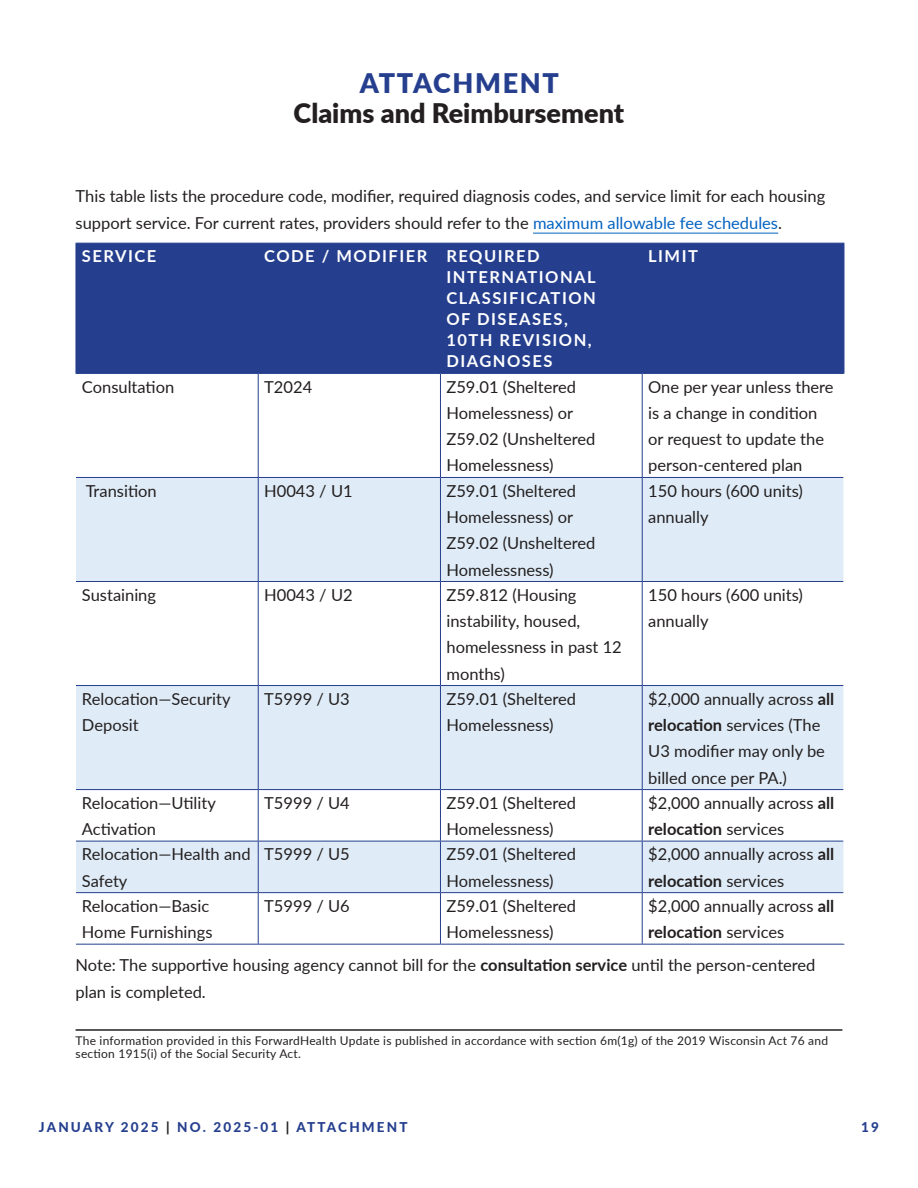
<style>
.page{position:relative;width:918px;height:1188px;background:#fff}
.page>*{position:absolute;margin:0;border:0;box-sizing:border-box;transform-origin:0 0}
.t1{font:900 27px "Lato";color:#231f20}
.t2{font:900 27px "Lato";letter-spacing:.06em;color:#253f8e}
.Table_text{font:16.5px/26.2px "Lato";color:#231f20}
.Body_Text_for_Update{font:16.5px/27px "Lato";color:#231f20}
.Table_heading{font:700 16.5px/21px "Lato";letter-spacing:.09em;color:#fff}
.t3{font:800 13.5px "Lato";letter-spacing:.16em;color:#253f8e}
.t4{font:12px/13.5px "Lato";letter-spacing:.02em;color:#231f20}
.s1{color:#0563c1}
.s2{font-weight:700}
.s3{color:#231f20}
</style>
<div class="page">
<hr style="left:76px;top:1029px;width:766px;height:2px;background:#231f20">
<hr style="left:533px;top:233px;width:245px;height:1px;background:#0563c1">
<div style="left:77px;top:244px;width:767px;height:129px;background:#253f8e"></div>
<svg style="left:76px;top:374px;width:768px;height:570px"></svg>
<svg style="left:76px;top:478px;width:768px;height:414px;fill:#dfecf7"></svg>
<hr style="left:76px;top:373px;width:182px;height:1px;background:#253f8e">
<hr style="left:258px;top:373px;width:182px;height:1px;background:#253f8e">
<hr style="left:258px;top:374px;width:1px;height:103px;background:#253f8e">
<hr style="left:440px;top:373px;width:202px;height:1px;background:#253f8e">
<hr style="left:642px;top:373px;width:202px;height:1px;background:#253f8e">
<hr style="left:76px;top:477px;width:182px;height:1px;background:#253f8e">
<hr style="left:258px;top:477px;width:182px;height:1px;background:#253f8e">
<hr style="left:258px;top:478px;width:1px;height:103px;background:#253f8e">
<hr style="left:642px;top:477px;width:202px;height:1px;background:#253f8e">
<hr style="left:76px;top:581px;width:182px;height:1px;background:#253f8e">
<hr style="left:258px;top:581px;width:182px;height:1px;background:#253f8e">
<hr style="left:258px;top:582px;width:1px;height:103px;background:#253f8e">
<hr style="left:642px;top:581px;width:202px;height:1px;background:#253f8e">
<hr style="left:76px;top:685px;width:182px;height:1px;background:#253f8e">
<hr style="left:258px;top:685px;width:182px;height:1px;background:#253f8e">
<hr style="left:258px;top:686px;width:1px;height:103px;background:#253f8e">
<hr style="left:642px;top:685px;width:202px;height:1px;background:#253f8e">
<hr style="left:76px;top:789px;width:182px;height:1px;background:#253f8e">
<hr style="left:258px;top:789px;width:182px;height:1px;background:#253f8e">
<hr style="left:258px;top:790px;width:1px;height:51px;background:#253f8e">
<hr style="left:642px;top:789px;width:202px;height:1px;background:#253f8e">
<hr style="left:76px;top:841px;width:182px;height:1px;background:#253f8e">
<hr style="left:258px;top:841px;width:182px;height:1px;background:#253f8e">
<hr style="left:258px;top:841px;width:1px;height:51px;background:#253f8e">
<hr style="left:642px;top:841px;width:202px;height:1px;background:#253f8e">
<hr style="left:76px;top:892px;width:182px;height:1px;background:#253f8e">
<hr style="left:258px;top:892px;width:182px;height:1px;background:#253f8e">
<hr style="left:258px;top:893px;width:1px;height:51px;background:#253f8e">
<hr style="left:642px;top:892px;width:202px;height:1px;background:#253f8e">
<hr style="left:76px;top:944px;width:182px;height:1px;background:#253f8e">
<hr style="left:258px;top:944px;width:182px;height:1px;background:#253f8e">
<hr style="left:642px;top:944px;width:202px;height:1px;background:#253f8e">
<hr style="left:440px;top:374px;width:1px;height:103px;background:#253f8e">
<hr style="left:642px;top:374px;width:1px;height:103px;background:#253f8e">
<hr style="left:440px;top:477px;width:202px;height:1px;background:#253f8e">
<hr style="left:440px;top:478px;width:1px;height:103px;background:#253f8e">
<hr style="left:642px;top:478px;width:1px;height:103px;background:#253f8e">
<hr style="left:440px;top:581px;width:202px;height:1px;background:#253f8e">
<hr style="left:440px;top:582px;width:1px;height:103px;background:#253f8e">
<hr style="left:642px;top:582px;width:1px;height:103px;background:#253f8e">
<hr style="left:440px;top:685px;width:202px;height:1px;background:#253f8e">
<hr style="left:440px;top:686px;width:1px;height:103px;background:#253f8e">
<hr style="left:642px;top:686px;width:1px;height:103px;background:#253f8e">
<hr style="left:440px;top:789px;width:202px;height:1px;background:#253f8e">
<hr style="left:440px;top:790px;width:1px;height:51px;background:#253f8e">
<hr style="left:642px;top:790px;width:1px;height:51px;background:#253f8e">
<hr style="left:440px;top:841px;width:202px;height:1px;background:#253f8e">
<hr style="left:440px;top:841px;width:1px;height:51px;background:#253f8e">
<hr style="left:642px;top:841px;width:1px;height:51px;background:#253f8e">
<hr style="left:440px;top:892px;width:202px;height:1px;background:#253f8e">
<hr style="left:440px;top:893px;width:1px;height:51px;background:#253f8e">
<hr style="left:642px;top:893px;width:1px;height:51px;background:#253f8e">
<hr style="left:440px;top:944px;width:202px;height:1px;background:#253f8e">
<hr style="left:76px;top:243px;width:182px;height:1px;background:#253f8e">
<hr style="left:76px;top:244px;width:1px;height:129px;background:#253f8e">
<hr style="left:258px;top:243px;width:182px;height:1px;background:#253f8e">
<hr style="left:258px;top:244px;width:1px;height:129px;background:#253f8e">
<hr style="left:440px;top:243px;width:202px;height:1px;background:#253f8e">
<hr style="left:440px;top:244px;width:1px;height:129px;background:#253f8e">
<hr style="left:642px;top:243px;width:202px;height:1px;background:#253f8e">
<hr style="left:642px;top:244px;width:1px;height:129px;background:#253f8e">
<hr style="left:844px;top:244px;width:1px;height:129px;background:#253f8e">
<h1 class="t2" style="left:360px;top:63px;width:200px">ATTACHMENT</h1>
<h1 class="t1" style="left:294px;top:93px;width:332px">Claims and Reimbursement</h1>
<p class="Body_Text_for_Update" style="left:76px;top:182px;width:751px">This table lists the procedure code, modifier, required diagnosis codes, and service limit for each housing support service. For current rates, providers should refer to the <span class="s1">maximum allowable fee schedules</span>.</p>
<p class="Table_heading" style="left:82px;top:245px;width:76px">SERVICE</p>
<p class="Table_heading" style="left:264px;top:245px;width:165px">CODE / MODIFIER</p>
<p class="Table_heading" style="left:446px;top:245px;width:151px">REQUIRED<br>INTERNATIONAL<br>CLASSIFICATION<br>OF DISEASES,<br>10TH REVISION,<br>DIAGNOSES</p>
<p class="Table_heading" style="left:648px;top:245px;width:51px">LIMIT</p>
<p class="Table_text" style="left:82px;top:373px;width:94px">Consultation</p>
<p class="Table_text" style="left:264px;top:373px;width:50px">T2024</p>
<p class="Table_text" style="left:446px;top:373px;width:150px">Z59.01 (Sheltered<br>Homelessness) or<br>Z59.02 (Unsheltered<br>Homelessness)</p>
<p class="Table_text" style="left:648px;top:373px;width:187px">One per year unless there is a change in condition or request to update the person-centered plan</p>
<p class="Table_text" style="left:86px;top:477px;width:73px">Transition</p>
<p class="Table_text" style="left:264px;top:477px;width:90px">H0043 / U1</p>
<p class="Table_text" style="left:446px;top:477px;width:150px">Z59.01 (Sheltered<br>Homelessness) or<br>Z59.02 (Unsheltered<br>Homelessness)</p>
<p class="Table_text" style="left:648px;top:477px;width:156px">150 hours (600 units) annually</p>
<p class="Table_text" style="left:82px;top:581px;width:76px">Sustaining</p>
<p class="Table_text" style="left:264px;top:581px;width:90px">H0043 / U2</p>
<p class="Table_text" style="left:446px;top:581px;width:177px">Z59.812 (Housing instability, housed, homelessness in past 12 months)</p>
<p class="Table_text" style="left:648px;top:581px;width:156px">150 hours (600 units) annually</p>
<p class="Table_text" style="left:82px;top:685px;width:150px">Relocation—Security<br>Deposit</p>
<p class="Table_text" style="left:264px;top:685px;width:87px">T5999 / U3</p>
<p class="Table_text" style="left:446px;top:685px;width:131px">Z59.01 (Sheltered<br>Homelessness)</p>
<p class="Table_text" style="left:648px;top:685px;width:188px">$2,000 annually across <span class="s2">all relocation</span> services (The<br>U3 modifier may only be billed once per PA.)</p>
<p class="Table_text" style="left:82px;top:789px;width:135px">Relocation—Utility<br>Activation</p>
<p class="Table_text" style="left:264px;top:789px;width:87px">T5999 / U4</p>
<p class="Table_text" style="left:446px;top:789px;width:131px">Z59.01 (Sheltered<br>Homelessness)</p>
<p class="Table_text" style="left:648px;top:789px;width:188px">$2,000 annually across <span class="s2">all relocation</span> services</p>
<p class="Table_text" style="left:82px;top:841px;width:170px">Relocation—Health and<br>Safety</p>
<p class="Table_text" style="left:264px;top:841px;width:87px">T5999 / U5</p>
<p class="Table_text" style="left:446px;top:841px;width:131px">Z59.01 (Sheltered<br>Homelessness)</p>
<p class="Table_text" style="left:648px;top:841px;width:188px">$2,000 annually across <span class="s2">all relocation</span> services</p>
<p class="Table_text" style="left:82px;top:892px;width:132px">Relocation—Basic<br>Home Furnishings</p>
<p class="Table_text" style="left:264px;top:892px;width:87px">T5999 / U6</p>
<p class="Table_text" style="left:446px;top:892px;width:131px">Z59.01 (Sheltered<br>Homelessness)</p>
<p class="Table_text" style="left:648px;top:892px;width:188px">$2,000 annually across <span class="s2">all relocation</span> services</p>
<p class="Body_Text_for_Update" style="left:76px;top:951px;width:741px">Note: The supportive housing agency cannot bill for the <span class="s2">consultation service</span> until the person-centered plan is completed.</p>
<p class="t4" style="left:76px;top:1033px;width:754px">The information provided in this ForwardHealth Update is published in accordance with section 6m(1g) of the 2019 Wisconsin Act 76 and section 1915(i) of the Social Security Act.</p>
<p class="t3" style="left:39px;top:1117px;width:370px">JANUARY 2025 <span class="s3">|</span> NO. 2025-01 <span class="s3">|</span> ATTACHMENT</p>
<p class="t3" style="left:861px;top:1117px;width:19px">19</p>
</div>
